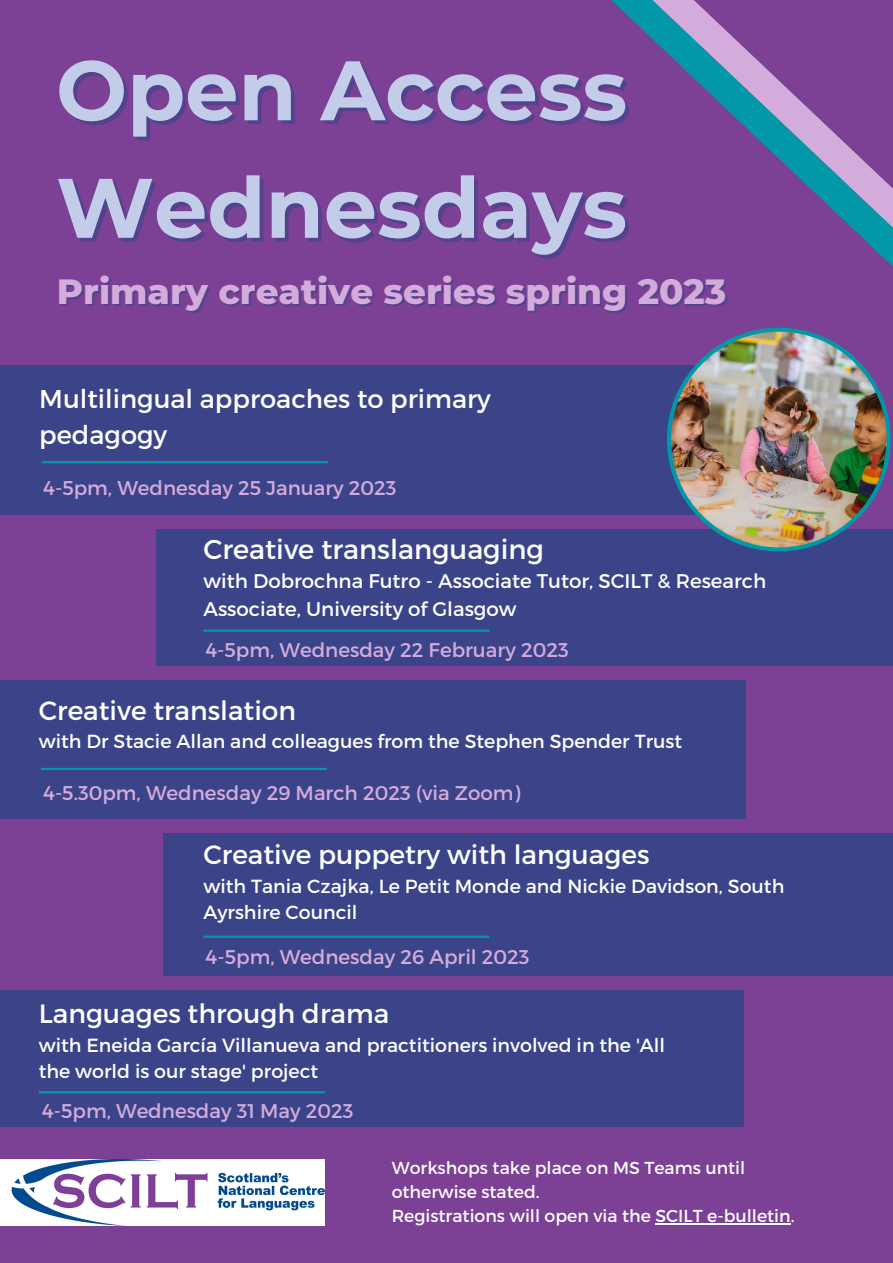
<style>
.page{position:relative;width:893px;height:1263px;background:#7c4094}
.page>*{position:absolute;margin:0;border:0;box-sizing:border-box;transform-origin:0 0}
.t1{font:700 84.22px/117.5px "Montserrat";color:#c3cde9}
.t2{font:800 35.7px "Montserrat";color:#d4acdb}
.t3{font:27.22px "Montserrat";color:#fff}
.t4{font:26.47px "Montserrat";color:#fff}
.t5{font:25.72px/36px "Montserrat";color:#fff}
.t6{font:19.8px "Montserrat";color:#d4acdb}
.t7{font:19.73px/27.6px "Montserrat";color:#fff}
.t8{font:18.98px/26.5px "Montserrat";color:#fff}
.t9{font:17.33px/24.2px "Montserrat";color:#fdfefe}
</style>
<div class="page">
<img style="left:0;top:1159px;width:325px;height:66px">
<hr style="left:655px;top:1223px;width:135px;height:2px;background:#fdfefe">
<div style="left:157px;top:529px;width:736px;height:137px;background:#3b4489"></div>
<hr style="left:203px;top:629px;width:286px;height:3px;background:#0398a7">
<div style="left:0;top:365px;width:726px;height:149px;background:#3b4489"></div>
<hr style="left:42px;top:461px;width:286px;height:2px;background:#0398a7">
<div style="left:0;top:680px;width:746px;height:139px;background:#3b4489"></div>
<hr style="left:41px;top:768px;width:286px;height:2px;background:#0398a7">
<div style="left:163px;top:833px;width:730px;height:143px;background:#3b4489"></div>
<hr style="left:203px;top:935px;width:286px;height:3px;background:#0398a7">
<div style="left:0;top:990px;width:744px;height:136px;background:#3b4489"></div>
<hr style="left:39px;top:1091px;width:286px;height:2px;background:#0398a7">
<img style="left:667px;top:350px;width:223px;height:201px">
<svg style="left:611px;top:0;width:282px;height:350px"></svg>
<h1 class="t1" style="left:56px;top:31px;width:573px">Open Access<br>Wednesdays</h1>
<h2 class="t2" style="left:57px;top:269px;width:671px">Primary creative series spring 2023</h2>
<h3 class="t5" style="left:39px;top:380px;width:453px">Multilingual approaches to primary pedagogy</h3>
<p class="t6" style="left:43px;top:475px;width:355px">4-5pm, Wednesday 25 January 2023</p>
<h3 class="t3" style="left:203px;top:532px;width:342px">Creative translanguaging</h3>
<p class="t7" style="left:203px;top:567px;width:564px">with Dobrochna Futro - Associate Tutor, SCILT &amp; Research<br>Associate, University of Glasgow</p>
<p class="t6" style="left:205px;top:637px;width:365px">4-5pm, Wednesday 22 February 2023</p>
<h3 class="t4" style="left:39px;top:693px;width:259px">Creative translation</h3>
<p class="t8" style="left:39px;top:727px;width:645px">with Dr Stacie Allan and colleagues from the Stephen Spender Trust</p>
<p class="t6" style="left:43px;top:780px;width:479px">4-5.30pm, Wednesday 29 March 2023 (via Zoom)</p>
<h3 class="t4" style="left:203px;top:837px;width:447px">Creative puppetry with languages</h3>
<p class="t8" style="left:203px;top:872px;width:582px">with Tania Czajka, Le Petit Monde and Nickie Davidson, South<br>Ayrshire Council</p>
<p class="t6" style="left:206px;top:944px;width:325px">4-5pm, Wednesday 26 April 2023</p>
<h3 class="t4" style="left:39px;top:996px;width:352px">Languages through drama</h3>
<p class="t8" style="left:39px;top:1031px;width:628px">with Eneida García Villanueva and practitioners involved in the 'All the world is our stage' project</p>
<p class="t6" style="left:42px;top:1098px;width:313px">4-5pm, Wednesday 31 May 2023</p>
<p class="t9" style="left:392px;top:1155px;width:404px">Workshops take place on MS Teams until otherwise stated.<br>Registrations will open via the SCILT e-bulletin.</p>
</div>
